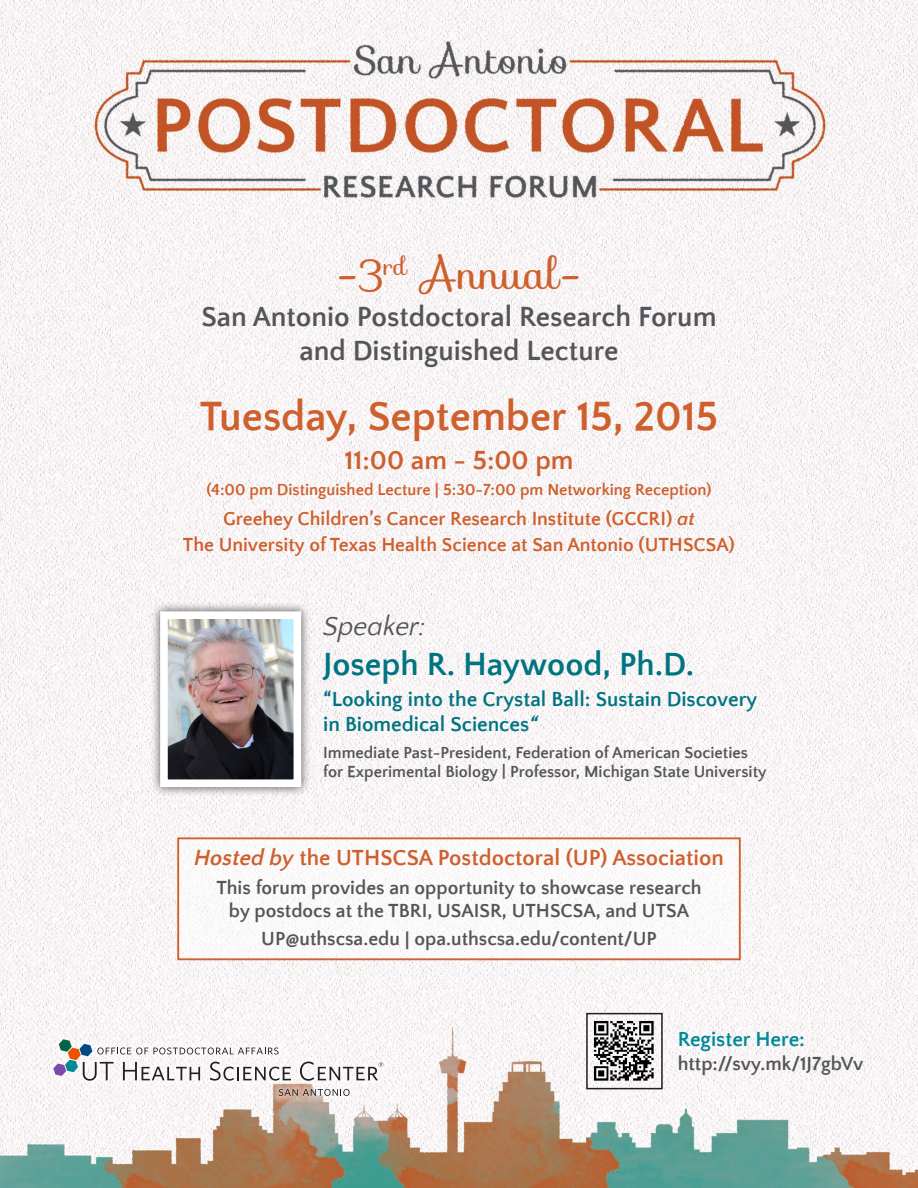
<style>
.page{position:relative;width:918px;height:1188px;background:#fff}
.page>*{position:absolute;margin:0;border:0;box-sizing:border-box;transform-origin:0 0}
.t1{font:700 42px "Quattrocento Sans";color:#ce602d}
.t2{font:42px "Sofia";color:#ce602d}
.t3{font:700 33px "Quattrocento Sans";color:#007481}
.t4{font:700 28.5px "Quattrocento Sans";color:#54555a}
.t5{font:700 27px "Quattrocento Sans";color:#ce602d}
.t6{font:italic 27px "Quattrocento Sans";color:#54555a}
.t7{font:700 22.5px "Quattrocento Sans";color:#ce602d}
.t8{font:700 21px/25.2px "Quattrocento Sans";color:#007481}
.t9{font:700 21px "Quattrocento Sans";color:#008996}
.t10{font:700 19.5px "Quattrocento Sans";color:#54555a}
.t11{font:700 19.5px "Quattrocento Sans";color:#ce602d}
.t12{font:700 16.5px/19.8px "Quattrocento Sans";color:#54555a}
.t13{font:700 16.5px "Quattrocento Sans";color:#ce602d}
.s1{font-style:italic}
</style>
<div class="page">
<img style="left:0;top:0;width:918px;height:1188px">
<div style="left:178px;top:837px;width:562px;height:123px;background:#fff"></div>
<div style="left:177px;top:837px;width:564px;height:123px;border:2px solid #ce602d"></div>
<div style="left:150px;top:602px;width:161px;height:195px;background:#231f20;opacity:.75"></div>
<img style="left:169px;top:620px;width:123px;height:158px">
<div style="left:160px;top:611px;width:141px;height:176px;border:8px solid #fff"></div>
<div style="left:47px;top:1032px;width:343px;height:71px;background:#fff;opacity:.85"></div>
<svg style="left:53px;top:1039px;width:238px;height:42px"></svg>
<svg style="left:279px;top:1089px;width:71px;height:7px"></svg>
<svg style="left:300px;top:1062px;width:83px;height:19px"></svg>
<img style="left:589px;top:1016px;width:71px;height:70px">
<div style="left:586px;top:1013px;width:77px;height:76px;border:2px solid #231f20"></div>
<p class="t2" style="left:338px;top:241px;width:243px">-3<sup>rd</sup> Annual-</p>
<p class="t4" style="left:202px;top:302px;width:516px">San Antonio Postdoctoral Research Forum</p>
<p class="t4" style="left:300px;top:336px;width:320px">and Distinguished Lecture</p>
<p class="t1" style="left:200px;top:395px;width:520px">Tuesday, September 15, 2015</p>
<p class="t5" style="left:345px;top:446px;width:230px">11:00 am - 5:00 pm</p>
<p class="t13" style="left:206px;top:481px;width:507px">(4:00 pm Distinguished Lecture | 5:30-7:00 pm Networking Reception)</p>
<p class="t11" style="left:223px;top:508px;width:473px">Greehey Children’s Cancer Research Institute (GCCRI) <span class="s1">at</span></p>
<p class="t11" style="left:183px;top:535px;width:554px">The University of Texas Health Science at San Antonio (UTHSCSA)</p>
<p class="t6" style="left:323px;top:612px;width:104px">Speaker:</p>
<p class="t3" style="left:323px;top:647px;width:373px">Joseph R. Haywood, Ph.D.</p>
<p class="t8" style="left:323px;top:687px;width:436px">“Looking into the Crystal Ball: Sustain Discovery in Biomedical Sciences<span class="s1">“</span></p>
<p class="t12" style="left:323px;top:743px;width:445px">Immediate Past-President, Federation of American Societies for Experimental Biology | Professor, Michigan State University</p>
<p class="t7" style="left:194px;top:846px;width:531px"><span class="s1">Hosted by</span> the UTHSCSA Postdoctoral (UP) Association</p>
<p class="t10" style="left:216px;top:877px;width:487px">This forum provides an opportunity to showcase research</p>
<p class="t10" style="left:229px;top:900px;width:462px">by postdocs at the TBRI, USAISR, UTHSCSA, and UTSA</p>
<p class="t10" style="left:261px;top:929px;width:397px">UP@uthscsa.edu | opa.uthscsa.edu/content/UP</p>
<p class="t9" style="left:678px;top:1028px;width:129px">Register Here:</p>
<p class="t10" style="left:678px;top:1053px;width:187px">http://svy.mk/1J7gbVv</p>
</div>
